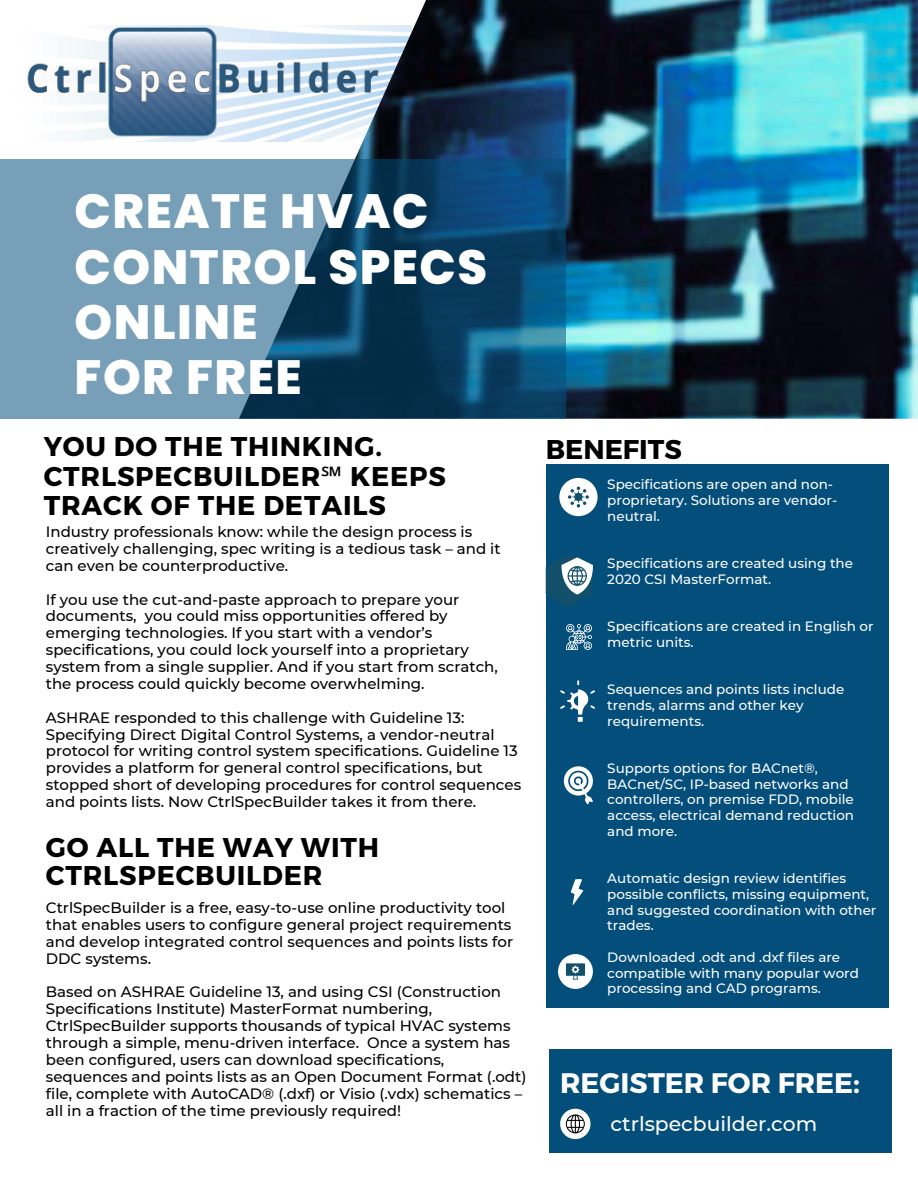
<style>
.page{position:relative;width:918px;height:1188px;background:#fff}
.page>*{position:absolute;margin:0;border:0;box-sizing:border-box;transform-origin:0 0}
.t1{font:800 48px/55.2px "Poppins";letter-spacing:.03em;color:#fff}
.t2{font:700 28.2px "Montserrat";color:#fff}
.t3{font:700 27.15px/29.2px "Montserrat";letter-spacing:.03em;color:#000}
.t4{font:700 27.15px "Montserrat";color:#000}
.t5{font:500 20.4px "Montserrat";color:#fff}
.t6{font:500 15px/16.8px "Montserrat";color:#000}
.t7{font:500 13.5px/15.8px "Montserrat";color:#fff}
.s1{font-family:"Noto Sans"}
</style>
<div class="page">
<img style="left:27px;top:25px;width:212px;height:116px">
<img style="left:239px;top:0;width:679px;height:419px">
<div style="left:546px;top:464px;width:342px;height:544px;background:#034e7b"></div>
<svg style="left:0;top:159px;width:566px;height:260px;background:#43718f"></svg>
<div style="left:549px;top:1049px;width:343px;height:104px;background:#034e7b"></div>
<svg style="left:560px;top:1109px;width:31px;height:30px"></svg>
<div style="left:559px;top:478px;width:39px;height:38px;background:#fff;border-radius:50%"></div>
<svg style="left:568px;top:487px;width:21px;height:20px"></svg>
<svg style="left:546px;top:554px;width:47px;height:53px"></svg>
<svg style="left:566px;top:624px;width:26px;height:26px"></svg>
<svg style="left:571px;top:879px;width:13px;height:26px"></svg>
<svg style="left:558px;top:954px;width:35px;height:35px"></svg>
<svg style="left:558px;top:954px;width:32px;height:35px"></svg>
<svg style="left:560px;top:680px;width:35px;height:125px"></svg>
<p class="t1" style="left:75px;top:184px;width:355px">CREATE HVAC</p>
<p class="t1" style="left:75px;top:239px;width:414px">CONTROL SPECS<br>ONLINE</p>
<p class="t1" style="left:75px;top:349px;width:229px">FOR FREE</p>
<p class="t3" style="left:44px;top:431px;width:404px">YOU DO THE THINKING.<br>CTRLSPECBUILDER<span class="s1">℠</span> KEEPS<br>TRACK OF THE DETAILS</p>
<p class="t4" style="left:546px;top:432px;width:138px">BENEFITS</p>
<p class="t7" style="left:607px;top:477px;width:231px">Specifications are open and non&shy;proprietary. Solutions are vendor&shy;neutral.</p>
<p class="t7" style="left:607px;top:555px;width:247px">Specifications are created using the<br>2020 CSI MasterFormat.</p>
<p class="t7" style="left:607px;top:618px;width:268px">Specifications are created in English or metric units.</p>
<p class="t7" style="left:607px;top:681px;width:238px">Sequences and points lists include trends, alarms and other key requirements.</p>
<p class="t7" style="left:607px;top:760px;width:248px">Supports options for BACnet®,<br>BACnet/SC, IP-based networks and controllers, on premise FDD, mobile access, electrical demand reduction and more.</p>
<p class="t7" style="left:607px;top:870px;width:271px">Automatic design review identifies possible conflicts, missing equipment, and suggested coordination with other trades.</p>
<p class="t7" style="left:607px;top:949px;width:253px">Downloaded .odt and .dxf files are compatible with many popular word processing and CAD programs.</p>
<p class="t6" style="left:46px;top:523px;width:456px">Industry professionals know: while the design process is creatively challenging, spec writing is a tedious task – and it can even be counterproductive.</p>
<p class="t6" style="left:46px;top:591px;width:454px">If you use the cut-and-paste approach to prepare your documents, you could miss opportunities offered by emerging technologies. If you start with a vendor’s specifications, you could lock yourself into a proprietary system from a single supplier. And if you start from scratch, the process could quickly become overwhelming.</p>
<p class="t6" style="left:46px;top:709px;width:477px">ASHRAE responded to this challenge with Guideline 13:<br>Specifying Direct Digital Control Systems, a vendor-neutral protocol for writing control system specifications. Guideline 13 provides a platform for general control specifications, but stopped short of developing procedures for control sequences and points lists. Now CtrlSpecBuilder takes it from there.</p>
<p class="t3" style="left:46px;top:831px;width:335px">GO ALL THE WAY WITH</p>
<p class="t3" style="left:46px;top:859px;width:278px">CTRLSPECBUILDER</p>
<p class="t6" style="left:46px;top:899px;width:469px">CtrlSpecBuilder is a free, easy-to-use online productivity tool that enables users to configure general project requirements and develop integrated control sequences and points lists for DDC systems.</p>
<p class="t6" style="left:46px;top:984px;width:482px">Based on ASHRAE Guideline 13, and using CSI (Construction Specifications Institute) MasterFormat numbering, CtrlSpecBuilder supports thousands of typical HVAC systems through a simple, menu-driven interface. Once a system has been configured, users can download specifications, sequences and points lists as an Open Document Format (.odt) file, complete with AutoCAD® (.dxf) or Visio (.vdx) schematics – all in a fraction of the time previously required!</p>
<p class="t2" style="left:560px;top:1065px;width:301px">REGISTER FOR FREE:</p>
<p class="t5" style="left:611px;top:1111px;width:208px">ctrlspecbuilder.com</p>
</div>
